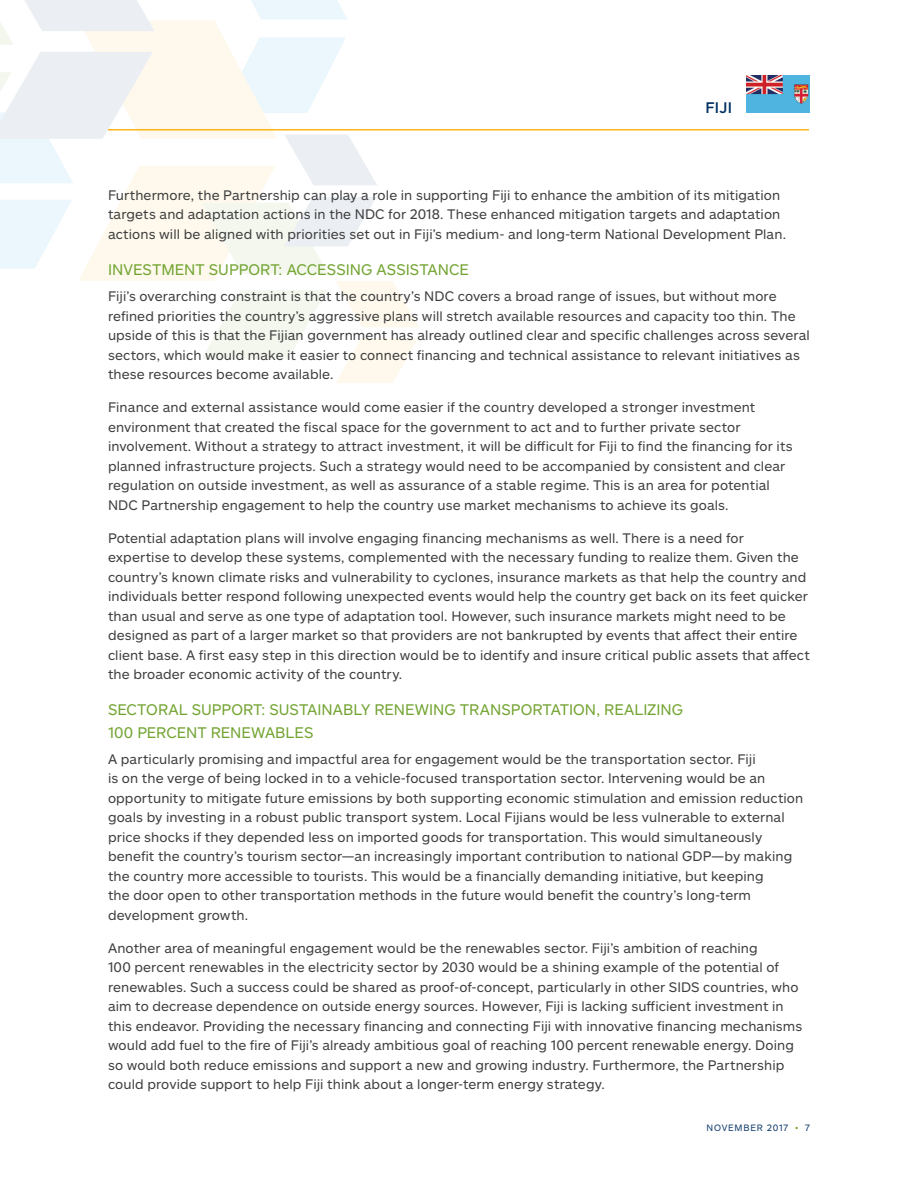
<style>
.page{position:relative;width:918px;height:1188px;background:#fff}
.page>*{position:absolute;margin:0;border:0;box-sizing:border-box;transform-origin:0 0}
.Subhead_1{font:15px/22.5px "Allstate Sans";letter-spacing:.005em;color:#73a432}
.t1{font:500 15px "Allstate Sans";color:#003062}
.Body_copy_1{font:13.5px/19.5px "Allstate Sans";letter-spacing:.01em;color:#3e3e3f}
.t2{font:9px "Allstate Sans";letter-spacing:.085em;color:#123d6c}
.s1{color:#80ab41}
</style>
<div class="page">
<svg style="left:0;top:0;width:419px;height:383px"></svg>
<img style="left:746px;top:76px;width:64px;height:36px">
<hr style="left:108px;top:129px;width:701px;height:1px;background:#fbb416">
<p class="t1" style="left:705px;top:98px;width:28px">FIJI</p>
<p class="Body_copy_1" style="left:108px;top:185px;width:680px">Furthermore, the Partnership can play a role in supporting Fiji to enhance the ambition of its mitigation targets and adaptation actions in the NDC for 2018. These enhanced mitigation targets and adaptation actions will be aligned with priorities set out in Fiji’s medium- and long-term National Development Plan.</p>
<p class="Subhead_1" style="left:108px;top:258px;width:363px">INVESTMENT SUPPORT: ACCESSING ASSISTANCE</p>
<p class="Body_copy_1" style="left:108px;top:286px;width:703px">Fiji’s overarching constraint is that the country’s NDC covers a broad range of issues, but without more refined priorities the country’s aggressive plans will stretch available resources and capacity too thin. The upside of this is that the Fijian government has already outlined clear and specific challenges across several sectors, which would make it easier to connect financing and technical assistance to relevant initiatives as these resources become available.</p>
<p class="Body_copy_1" style="left:108px;top:397px;width:686px">Finance and external assistance would come easier if the country developed a stronger investment environment that created the fiscal space for the government to act and to further private sector involvement. Without a strategy to attract investment, it will be difficult for Fiji to find the financing for its planned infrastructure projects. Such a strategy would need to be accompanied by consistent and clear regulation on outside investment, as well as assurance of a stable regime. This is an area for potential NDC Partnership engagement to help the country use market mechanisms to achieve its goals.</p>
<p class="Body_copy_1" style="left:108px;top:527px;width:704px">Potential adaptation plans will involve engaging financing mechanisms as well. There is a need for<br>expertise to develop these systems, complemented with the necessary funding to realize them. Given the country’s known climate risks and vulnerability to cyclones, insurance markets as that help the country and individuals better respond following unexpected events would help the country get back on its feet quicker than usual and serve as one type of adaptation tool. However, such insurance markets might need to be designed as part of a larger market so that providers are not bankrupted by events that affect their entire client base. A first easy step in this direction would be to identify and insure critical public assets that affect the broader economic activity of the country.</p>
<p class="Subhead_1" style="left:108px;top:698px;width:577px">SECTORAL SUPPORT: SUSTAINABLY RENEWING TRANSPORTATION, REALIZING<br>100 PERCENT RENEWABLES</p>
<p class="Body_copy_1" style="left:108px;top:749px;width:697px">A particularly promising and impactful area for engagement would be the transportation sector. Fiji<br>is on the verge of being locked in to a vehicle-focused transportation sector. Intervening would be an opportunity to mitigate future emissions by both supporting economic stimulation and emission reduction goals by investing in a robust public transport system. Local Fijians would be less vulnerable to external price shocks if they depended less on imported goods for transportation. This would simultaneously benefit the country’s tourism sector—an increasingly important contribution to national GDP—by making the country more accessible to tourists. This would be a financially demanding initiative, but keeping<br>the door open to other transportation methods in the future would benefit the country’s long-term development growth.</p>
<p class="Body_copy_1" style="left:108px;top:938px;width:696px">Another area of meaningful engagement would be the renewables sector. Fiji’s ambition of reaching<br>100 percent renewables in the electricity sector by 2030 would be a shining example of the potential of renewables. Such a success could be shared as proof-of-concept, particularly in other SIDS countries, who aim to decrease dependence on outside energy sources. However, Fiji is lacking sufficient investment in this endeavor. Providing the necessary financing and connecting Fiji with innovative financing mechanisms would add fuel to the fire of Fiji’s already ambitious goal of reaching 100 percent renewable energy. Doing so would both reduce emissions and support a new and growing industry. Furthermore, the Partnership could provide support to help Fiji think about a longer-term energy strategy.</p>
<p class="t2" style="left:706px;top:1122px;width:105px">NOVEMBER 2017 <span class="s1">•</span> 7</p>
</div>
